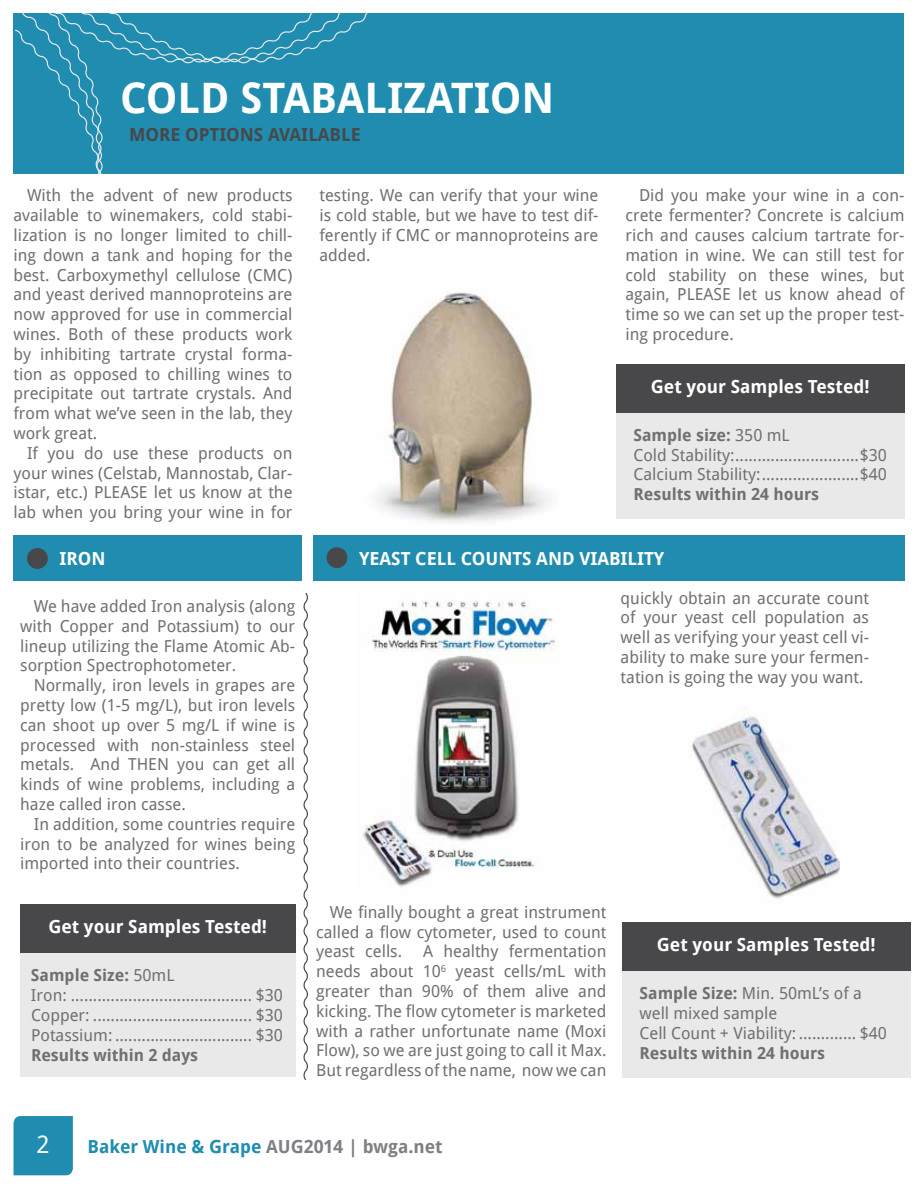
<style>
.page{position:relative;width:918px;height:1188px;background:#fff}
.page>*{position:absolute;margin:0;border:0;box-sizing:border-box;transform-origin:0 0}
.t1{font:700 42px "Droid Sans";color:#fff}
.t2{font:24px "Droid Sans";color:#fff}
.t3{font:700 18px "Droid Sans";color:#fff}
.t4{font:700 18px "Droid Sans";color:#7e8083}
.t5{font:700 18px "Droid Sans";color:#48484a}
.t6{font:16.5px/19.8px "Droid Sans";color:#6f7073;text-align:justify}
.t7{font:700 16.5px "Droid Sans";color:#6f7073}
.s1{font-weight:700}
.s2{color:#1f8cb0}
</style>
<div class="page">
<img style="left:692px;top:716px;width:148px;height:183px">
<img style="left:363px;top:600px;width:192px;height:287px">
<div style="left:313px;top:535px;width:591px;height:45px;background:#1f8cb0"></div>
<div style="left:327px;top:547px;width:20px;height:21px;background:#48484a;border-radius:50%"></div>
<div style="left:14px;top:536px;width:288px;height:45px;background:#1f8cb0"></div>
<div style="left:27px;top:548px;width:21px;height:21px;background:#48484a;border-radius:50%"></div>
<svg style="left:303px;top:592px;width:5px;height:488px"></svg>
<div style="left:14px;top:14px;width:890px;height:160px;background:#1f8cb0"></div>
<svg style="left:14px;top:13px;width:389px;height:161px"></svg>
<div style="left:616px;top:398px;width:288px;height:121px;background:#e9e9ea"></div>
<div style="left:622px;top:957px;width:289px;height:120px;background:#e9e9ea"></div>
<div style="left:616px;top:364px;width:288px;height:48px;background:#48484a"></div>
<div style="left:622px;top:923px;width:289px;height:48px;background:#48484a"></div>
<div style="left:20px;top:913px;width:275px;height:164px;background:#e9e9ea"></div>
<div style="left:20px;top:905px;width:275px;height:48px;background:#48484a"></div>
<img style="left:376px;top:291px;width:173px;height:232px">
<div style="left:13px;top:1116px;width:60px;height:59px;background:#1f8cb0"></div>
<h1 class="t1" style="left:120px;top:68px;width:145px">Cold stabali</h1>
<h1 class="t1" style="left:403px;top:68px;width:49px">zation</h1>
<p class="t5" style="left:129px;top:122px;width:14px">more</p>
<p class="t5" style="left:185px;top:122px;width:12px">options</p>
<p class="t5" style="left:268px;top:122px;width:12px">available</p>
<p class="t6" style="left:14px;top:185px;width:281px;text-indent:13px">With the advent of new products available to winemakers, cold stabi&shy;lization is no longer limited to chill&shy;ing down a tank and hoping for the best. Carboxymethyl cellulose (CMC) and yeast derived mannoproteins are now approved for use in commercial wines. Both of these products work by inhibiting tartrate crystal forma&shy;tion as opposed to chilling wines to precipitate out tartrate crystals. And from what we’ve seen in the lab, they work great.</p>
<p class="t6" style="left:14px;top:443px;width:281px;text-indent:13px">If you do use these products on your wines (Celstab, Mannostab, Clar&shy;istar, etc.) PLEASE let us know at the lab when you bring your wine in for</p>
<p class="t3" style="left:60px;top:546px;width:48px">IRON</p>
<p class="t6" style="left:20px;top:596px;width:277px;text-indent:13px">We have added Iron analysis (along with Copper and Potassium) to our lineup utilizing the Flame Atomic Ab&shy;sorption Spectrophotometer.</p>
<p class="t6" style="left:20px;top:675px;width:277px;text-indent:13px">Normally, iron levels in grapes are pretty low (1-5 mg/L), but iron levels can shoot up over 5 mg/L if wine is processed with non-stainless steel metals. And THEN you can get all kinds of wine problems, including a haze called iron casse.</p>
<p class="t6" style="left:20px;top:814px;width:277px;text-indent:13px">In addition, some countries require iron to be analyzed for wines being imported into their countries.</p>
<p class="t3" style="left:48px;top:914px;width:220px">Get your Samples Tested!</p>
<p class="t6" style="left:31px;top:965px;width:254px;text-align:left"><span class="s1">Sample Size:</span> 50mL<br>Iron: ......................................... $30<br>Copper: .................................... $30<br>Potassium: ............................... $30</p>
<p class="t7" style="left:31px;top:1043px;width:169px">Results within 2 days</p>
<p class="t6" style="left:319px;top:185px;width:281px">testing. We can verify that your wine is cold stable, but we have to test dif&shy;ferently if CMC or mannoproteins are added.</p>
<p class="t6" style="left:626px;top:185px;width:281px;text-indent:13px">Did you make your wine in a con&shy;crete fermenter? Concrete is calcium rich and causes calcium tartrate for&shy;mation in wine. We can still test for cold stability on these wines, but again, PLEASE let us know ahead of time so we can set up the proper test&shy;ing procedure.</p>
<p class="t3" style="left:651px;top:373px;width:220px">Get your Samples Tested!</p>
<p class="t6" style="left:634px;top:424px;width:255px;text-align:left"><span class="s1">Sample size:</span> 350 mL<br>Cold Stability:............................$30<br>Calcium Stability:......................$40</p>
<p class="t7" style="left:634px;top:482px;width:187px">Results within 24 hours</p>
<p class="t3" style="left:359px;top:545px;width:22px">Yeast</p>
<p class="t3" style="left:415px;top:545px;width:22px">Cell</p>
<p class="t3" style="left:461px;top:545px;width:24px">Counts</p>
<p class="t3" style="left:536px;top:545px;width:65px">an d Viability</p>
<p class="t6" style="left:621px;top:587px;width:250px">quickly obtain an accurate count of your yeast cell population as well as verifying your yeast cell vi&shy;ability to make sure your fermen&shy;tation is going the way you want.</p>
<p class="t6" style="left:316px;top:901px;width:292px;text-indent:13px">We finally bought a great instrument called a flow cytometer, used to count yeast cells.</p>
<p class="t6" style="left:316px;top:941px;width:292px;text-indent:107px">A healthy fermentation needs about 10<sup>6</sup> yeast cells/mL with greater than 90% of them alive and kicking. The flow cytometer is marketed with a rather unfortunate name (Moxi Flow), so we are just going to call it Max.<br>But regardless of the name, now we can</p>
<p class="t3" style="left:657px;top:932px;width:220px">Get your Samples Tested!</p>
<p class="t6" style="left:640px;top:983px;width:249px;text-align:left"><span class="s1">Sample Size:</span> Min. 50mL’s of a well mixed sample<br>Cell Count + Viability: ............. $40</p>
<p class="t7" style="left:640px;top:1041px;width:187px">Results within 24 hours</p>
<h2 class="t2" style="left:37px;top:1128px;width:15px">2</h2>
<p class="t4" style="left:87px;top:1134px;width:357px"><span class="s2">Baker Wine &amp; Grape</span> AUG2014 | bwga.net</p>
</div>
